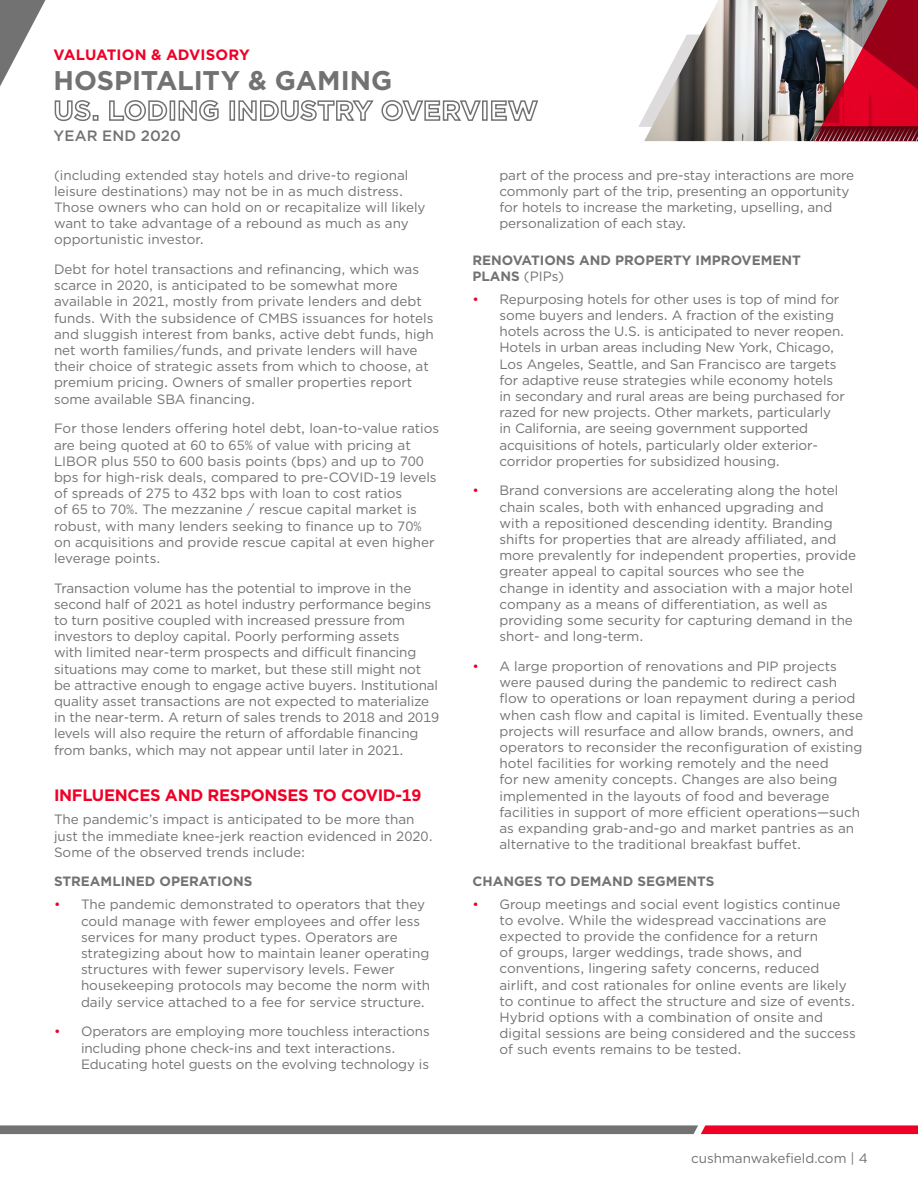
<style>
.page{position:relative;width:918px;height:1188px;background:#fff}
.page>*{position:absolute;margin:0;border:0;box-sizing:border-box;transform-origin:0 0}
.t1{font:700 27px/30px "Gotham";color:#717271}
.t2{font:700 16.5px "Gotham";letter-spacing:-.02em;color:#ef0027}
.t3{font:700 15px "Gotham";letter-spacing:.005em;color:#ef0027}
.t4{font:500 15px "Gotham";letter-spacing:.01em;color:#717271}
.t5{font:13.5px/16.2px "Gotham";color:#717271}
.Red_Bullets{font:700 13.5px/16.2px "Gotham";color:#717271}
.s1{color:#ef0027}
.s2{font-weight:400}
</style>
<div class="page">
<svg style="left:0;top:1125px;width:918px;height:9px;background:#946068"></svg>
<svg style="left:638px;top:0;width:280px;height:141px;background:#ac7f85"></svg>
<svg style="left:0;top:0;width:46px;height:86px"></svg>
<p class="t3" style="left:53px;top:45px;width:198px">VALUATION &amp; ADVISORY</p>
<h1 class="t1" style="left:53px;top:65px;width:486px">HOSPITALITY &amp; GAMING<br>US. LODING INDUSTRY OVERVIEW</h1>
<p class="t4" style="left:53px;top:126px;width:129px">YEAR END 2020</p>
<p class="t5" style="left:54px;top:166px;width:373px">(including extended stay hotels and drive-to regional leisure destinations) may not be in as much distress.<br>Those owners who can hold on or recapitalize will likely want to take advantage of a rebound as much as any opportunistic investor.</p>
<p class="t5" style="left:54px;top:261px;width:381px">Debt for hotel transactions and refinancing, which was scarce in 2020, is anticipated to be somewhat more available in 2021, mostly from private lenders and debt funds. With the subsidence of CMBS issuances for hotels and sluggish interest from banks, active debt funds, high net worth families/funds, and private lenders will have their choice of strategic assets from which to choose, at premium pricing. Owners of smaller properties report some available SBA financing.</p>
<p class="t5" style="left:54px;top:420px;width:387px">For those lenders offering hotel debt, loan-to-value ratios are being quoted at 60 to 65% of value with pricing at LIBOR plus 550 to 600 basis points (bps) and up to 700 bps for high-risk deals, compared to pre-COVID-19 levels of spreads of 275 to 432 bps with loan to cost ratios<br>of 65 to 70%. The mezzanine / rescue capital market is robust, with many lenders seeking to finance up to 70% on acquisitions and provide rescue capital at even higher leverage points.</p>
<p class="t5" style="left:54px;top:579px;width:387px">Transaction volume has the potential to improve in the second half of 2021 as hotel industry performance begins to turn positive coupled with increased pressure from investors to deploy capital. Poorly performing assets<br>with limited near-term prospects and difficult financing situations may come to market, but these still might not be attractive enough to engage active buyers. Institutional quality asset transactions are not expected to materialize in the near-term. A return of sales trends to 2018 and 2019 levels will also require the return of affordable financing from banks, which may not appear until later in 2021.</p>
<p class="t2" style="left:54px;top:785px;width:369px">INFLUENCES AND RESPONSES TO COVID-19</p>
<p class="t5" style="left:54px;top:811px;width:380px">The pandemic’s impact is anticipated to be more than just the immediate knee-jerk reaction evidenced in 2020.<br>Some of the observed trends include:</p>
<p class="Red_Bullets" style="left:54px;top:874px;width:200px">STREAMLINED OPERATIONS</p>
<p class="t5" style="left:81px;top:896px;width:351px;text-indent:-27px"><span class="s1">•</span> The pandemic demonstrated to operators that they could manage with fewer employees and offer less services for many product types. Operators are strategizing about how to maintain leaner operating structures with fewer supervisory levels. Fewer housekeeping protocols may become the norm with daily service attached to a fee for service structure.</p>
<p class="t5" style="left:81px;top:1023px;width:350px;text-indent:-27px"><span class="s1">•</span> Operators are employing more touchless interactions including phone check-ins and text interactions.<br>Educating hotel guests on the evolving technology is</p>
<p class="t5" style="left:500px;top:166px;width:356px">part of the process and pre-stay interactions are more commonly part of the trip, presenting an opportunity for hotels to increase the marketing, upselling, and personalization of each stay.</p>
<p class="Red_Bullets" style="left:472px;top:252px;width:330px">RENOVATIONS AND PROPERTY IMPROVEMENT<br>PLANS <span class="s2">(PIPs)</span></p>
<p class="t5" style="left:500px;top:291px;width:347px;text-indent:-27px"><span class="s1">•</span> Repurposing hotels for other uses is top of mind for some buyers and lenders. A fraction of the existing hotels across the U.S. is anticipated to never reopen.<br>Hotels in urban areas including New York, Chicago, Los Angeles, Seattle, and San Francisco are targets for adaptive reuse strategies while economy hotels in secondary and rural areas are being purchased for razed for new projects. Other markets, particularly in California, are seeing government supported acquisitions of hotels, particularly older exterior&shy;corridor properties for subsidized housing.</p>
<p class="t5" style="left:500px;top:482px;width:358px;text-indent:-27px"><span class="s1">•</span> Brand conversions are accelerating along the hotel chain scales, both with enhanced upgrading and<br>with a repositioned descending identity. Branding shifts for properties that are already affiliated, and more prevalently for independent properties, provide greater appeal to capital sources who see the change in identity and association with a major hotel company as a means of differentiation, as well as providing some security for capturing demand in the short- and long-term.</p>
<p class="t5" style="left:500px;top:658px;width:365px;text-indent:-27px"><span class="s1">•</span> A large proportion of renovations and PIP projects were paused during the pandemic to redirect cash flow to operations or loan repayment during a period when cash flow and capital is limited. Eventually these projects will resurface and allow brands, owners, and operators to reconsider the reconfiguration of existing hotel facilities for working remotely and the need<br>for new amenity concepts. Changes are also being implemented in the layouts of food and beverage facilities in support of more efficient operations—such as expanding grab-and-go and market pantries as an alternative to the traditional breakfast buffet.</p>
<p class="Red_Bullets" style="left:472px;top:873px;width:243px">CHANGES TO DEMAND SEGMENTS</p>
<p class="t5" style="left:500px;top:895px;width:358px;text-indent:-27px"><span class="s1">•</span> Group meetings and social event logistics continue to evolve. While the widespread vaccinations are expected to provide the confidence for a return<br>of groups, larger weddings, trade shows, and conventions, lingering safety concerns, reduced airlift, and cost rationales for online events are likely to continue to affect the structure and size of events.<br>Hybrid options with a combination of onsite and digital sessions are being considered and the success of such events remains to be tested.</p>
<p class="t5" style="left:691px;top:1150px;width:178px">cushmanwakefield.com | 4</p>
</div>
